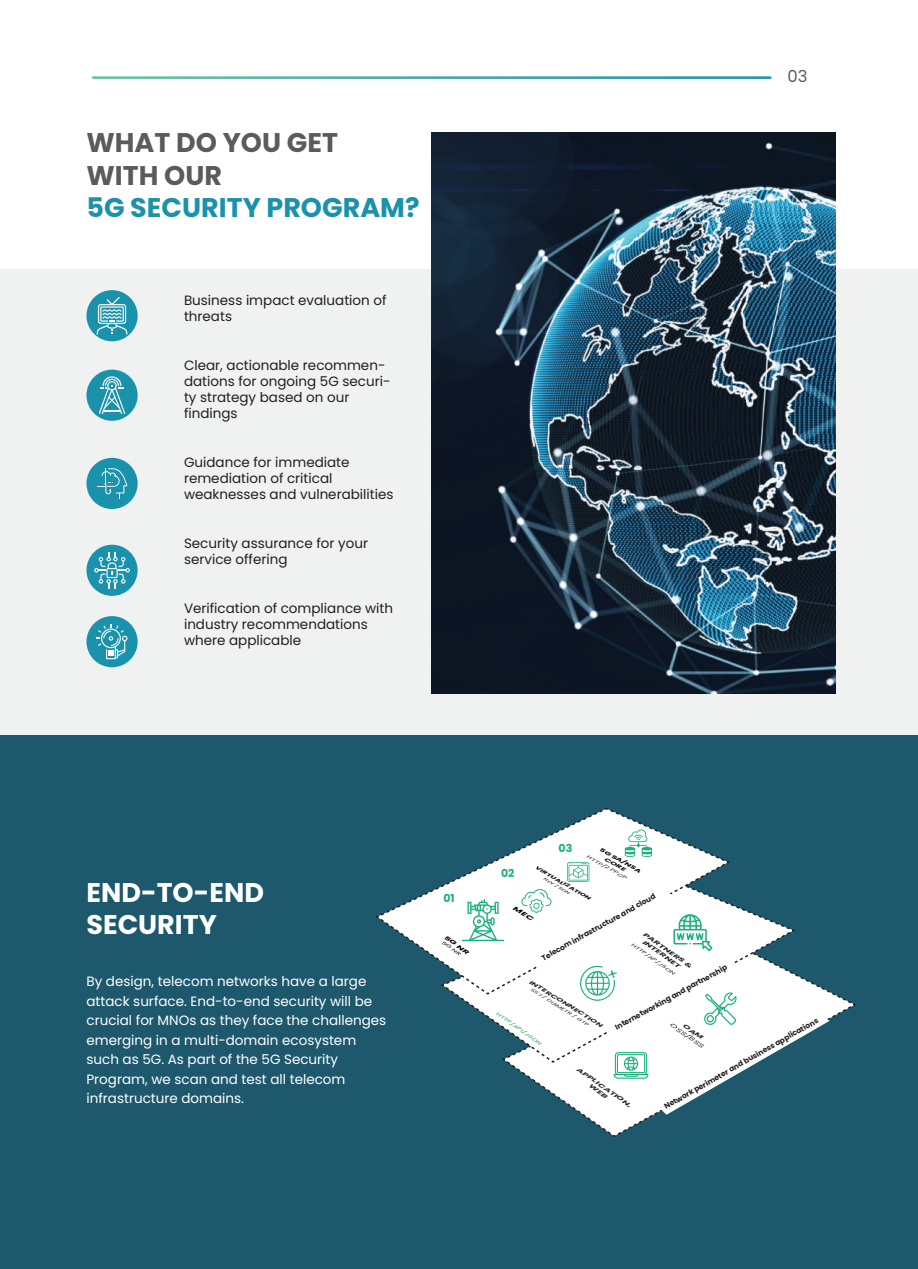
<style>
.page{position:relative;width:918px;height:1269px;background:#fff}
.page>*{position:absolute;margin:0;border:0;box-sizing:border-box;transform-origin:0 0}
.t1{font:700 27px/32.4px "Poppins";color:#5a5b5c}
.t2{font:700 27px "Poppins";color:#1b92ab}
.t3{font:700 27px/32.4px "Poppins";color:#fff}
.t4{font:16.5px "Poppins";color:#5a5b5c}
.t5{font:13.5px/16.2px "Poppins";color:#211e1e}
.t6{font:13.5px/19.5px "Poppins";color:#fff}
.t7{font:700 10.95px "Poppins";color:#1bb17c}
.t8{font:700 7.5px "Poppins";color:#231f20}
.t9{font:italic 700 5.55px/6.6px "Poppins";color:#252725;scale:1.71 1}
.t10{font:italic 700 5.55px/6.6px "Poppins";color:#2b2c2c;scale:1.71 1}
.t11{font:italic 5.55px "Poppins";color:#2b2c2c;scale:1.71 1}
.t12{font:italic 700 5.55px "Poppins";color:#050504;scale:1.71 1}
.t13{font:italic 700 5.1px "Poppins";color:#252725;scale:1.71 1}
.t14{font:italic 700 4.95px/5.8px "Poppins";color:#050504;scale:1.71 1}
.t15{font:italic 700 4.5px "Poppins";color:#050504;scale:1.71 1}
.t16{font:italic 4.35px "Poppins";color:#252725;scale:1.69 1}
.t17{font:italic 4.35px "Poppins";color:#1ca650;scale:1.69 1}
.t18{font:italic 4.35px "Poppins";color:#050504;scale:1.69 1}
.t19{font:italic 4.05px "Poppins";color:#252725;scale:1.69 1}
.t20{font:italic 3.45px "Poppins";color:#050504;scale:1.69 1}
</style>
<div class="page">
<div style="left:0;top:270px;width:918px;height:521px;background:#f0f1f1"></div>
<div style="left:0;top:735px;width:918px;height:534px;background:#1e586d"></div>
<svg style="left:92px;top:76px;width:680px;height:3px;background:#5fb6b3"></svg>
<div style="left:86px;top:290px;width:52px;height:51px;background:#1b92ab;border-radius:50%"></div>
<svg style="left:97px;top:297px;width:30px;height:38px"></svg>
<div style="left:86px;top:370px;width:52px;height:51px;background:#1b92ab;border-radius:50%"></div>
<svg style="left:99px;top:376px;width:26px;height:38px"></svg>
<div style="left:86px;top:458px;width:52px;height:51px;background:#1b92ab;border-radius:50%"></div>
<svg style="left:97px;top:468px;width:30px;height:31px"></svg>
<div style="left:86px;top:545px;width:52px;height:51px;background:#1b92ab;border-radius:50%"></div>
<svg style="left:94px;top:552px;width:36px;height:36px"></svg>
<div style="left:86px;top:616px;width:52px;height:51px;background:#1b92ab;border-radius:50%"></div>
<svg style="left:97px;top:624px;width:30px;height:35px"></svg>
<img style="left:432px;top:132px;width:404px;height:561px">
<svg style="left:376px;top:808px;width:480px;height:329px"></svg>
<h1 class="t1" style="left:86px;top:127px;width:253px">WHAT DO YOU GET<br>WITH OUR</h1>
<h1 class="t2" style="left:86px;top:192px;width:335px">5G SECURITY PROGRAM?</h1>
<p class="t5" style="left:184px;top:292px;width:204px">Business impact evaluation of threats</p>
<p class="t5" style="left:184px;top:357px;width:208px">Clear, actionable recommen&shy;dations for ongoing 5G securi&shy;ty strategy based on our findings</p>
<p class="t5" style="left:184px;top:454px;width:211px">Guidance for immediate remediation of critical weaknesses and vulnerabilities</p>
<p class="t5" style="left:184px;top:535px;width:186px">Security assurance for your service offering</p>
<p class="t5" style="left:184px;top:600px;width:211px">Verification of compliance with industry recommendations where applicable</p>
<p class="t4" style="left:787px;top:67px;width:22px">03</p>
<h1 class="t3" style="left:86px;top:876px;width:179px">END-TO-END<br>SECURITY</h1>
<p class="t6" style="left:86px;top:972px;width:301px">By design, telecom networks have a large attack surface. End-to-end security will be crucial for MNOs as they face the challenges emerging in a multi-domain ecosystem such as 5G. As part of the 5G Security Program, we scan and test all telecom infrastructure domains.</p>
<p class="t7" style="left:443px;top:892px;width:13px">01</p>
<p class="t12" style="left:446px;top:934px;width:18px;rotate:35deg">5G NR</p>
<p class="t18" style="left:444px;top:939px;width:14px;rotate:35deg">5G NR</p>
<p class="t7" style="left:559px;top:842px;width:15px">03</p>
<p class="t14" style="left:609px;top:850px;width:23px;text-indent:-9px;rotate:30deg">5G SA/NSA<br>CORE</p>
<p class="t16" style="left:588px;top:854px;width:28px;rotate:29deg">HTTP/2 PPCP</p>
<p class="t15" style="left:537px;top:865px;width:38px;rotate:30deg">VIRTUALIZATION</p>
<p class="t7" style="left:501px;top:867px;width:15px">02</p>
<p class="t20" style="left:545px;top:877px;width:19px;rotate:30deg">NFV / SDN</p>
<p class="t8" style="left:540px;top:954px;width:131px;rotate:-29deg">Telecom infrastructure and cloud</p>
<p class="t8" style="left:614px;top:1024px;width:128px;rotate:-29deg">Internetworking and partnership</p>
<p class="t9" style="left:649px;top:933px;width:33px;text-indent:-4px;rotate:35deg">PARTNERS &amp;<br>INTERNET</p>
<p class="t16" style="left:633px;top:941px;width:32px;rotate:35deg">HTTP/AP/JSON</p>
<p class="t13" style="left:531px;top:978px;width:51px;rotate:32deg">INTERCONNECTION</p>
<p class="t19" style="left:532px;top:987px;width:41px;rotate:32deg">SS7 / DIAMETR / GTP</p>
<p class="t17" style="left:498px;top:1010px;width:33px;rotate:35deg">HTTP/API/JSON</p>
<p class="t8" style="left:663px;top:1103px;width:177px;rotate:-30deg">Network perimeter and business applications</p>
<p class="t11" style="left:672px;top:1021px;width:25px;rotate:35deg">OSS/BSS</p>
<p class="t10" style="left:595px;top:1076px;width:28px;text-indent:-19px;rotate:35deg">APPLICATION,<br>WEB</p>
</div>
